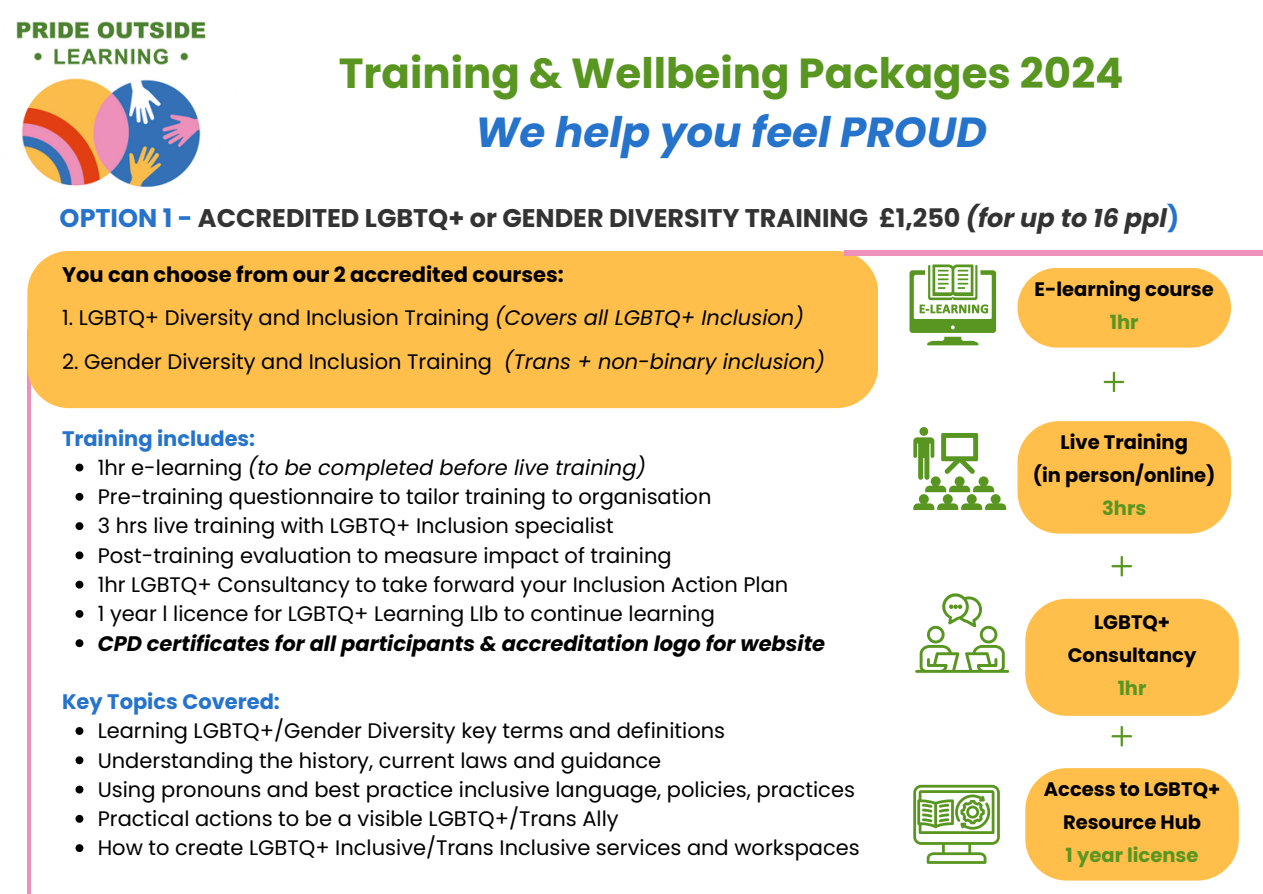
<style>
.page{position:relative;width:1263px;height:894px;background:#fff}
.page>*{position:absolute;margin:0;border:0;box-sizing:border-box;transform-origin:0 0}
.t1{font:700 42px/58.5px "Poppins";color:#599621;text-align:center}
.t2{font:700 25.5px "Poppins";color:#333}
.t3{font:21px "Poppins";color:#000}
.t4{font:italic 700 21px "Poppins";color:#000}
.t5{font:italic 21px "Poppins";color:#000}
.t6{font:700 21px "Poppins";color:#000}
.t7{font:700 21px "Poppins";color:#2673cc}
.t8{font:700 19.5px/32.7px "Poppins";color:#000;text-align:center}
.s1{font-style:italic;color:#2673cc}
.s2{color:#2673cc}
.s3{font-style:italic}
.s4{font-style:normal}
.s5{color:#599621}
</style>
<div class="page">
<hr style="left:27px;top:329px;width:4px;height:564px;background:#ed91ba">
<img style="left:16px;top:21px;width:190px;height:167px">
<div style="left:27px;top:251px;width:851px;height:157px;background:#ffbf4a"></div>
<svg style="left:909px;top:264px;width:87px;height:81px"></svg>
<svg style="left:1104px;top:371px;width:20px;height:21px"></svg>
<svg style="left:913px;top:427px;width:93px;height:83px"></svg>
<svg style="left:915px;top:593px;width:94px;height:79px"></svg>
<svg style="left:913px;top:784px;width:87px;height:79px"></svg>
<div style="left:1017px;top:268px;width:214px;height:79px;background:#ffbf4a;border-radius:40px"></div>
<svg style="left:1017px;top:421px;width:214px;height:112px;background:#ffc355"></svg>
<svg style="left:1025px;top:598px;width:214px;height:117px;background:#ffc356"></svg>
<svg style="left:1025px;top:768px;width:214px;height:112px;background:#ffc355"></svg>
<hr style="left:844px;top:251px;width:419px;height:4px;background:#ed91ba">
<svg style="left:1111px;top:555px;width:21px;height:21px"></svg>
<svg style="left:1111px;top:726px;width:21px;height:20px"></svg>
<svg style="left:76px;top:463px;width:7px;height:8px"></svg>
<svg style="left:76px;top:492px;width:7px;height:8px"></svg>
<svg style="left:76px;top:522px;width:7px;height:8px"></svg>
<svg style="left:76px;top:551px;width:7px;height:8px"></svg>
<svg style="left:76px;top:580px;width:7px;height:8px"></svg>
<svg style="left:76px;top:610px;width:7px;height:7px"></svg>
<svg style="left:76px;top:639px;width:7px;height:8px"></svg>
<svg style="left:76px;top:727px;width:7px;height:7px"></svg>
<svg style="left:76px;top:756px;width:7px;height:8px"></svg>
<svg style="left:76px;top:785px;width:7px;height:8px"></svg>
<svg style="left:76px;top:814px;width:7px;height:8px"></svg>
<svg style="left:76px;top:844px;width:7px;height:7px"></svg>
<h3 class="t1" style="left:339px;top:44px;width:786px">Training &amp; Wellbeing Packages 2024<br><span class="s1">We help you feel PROUD</span></h3>
<p class="t2" style="left:60px;top:200px;width:1121px"><span class="s2">OPTION 1 -</span> ACCREDITED LGBTQ+ or GENDER DIVERSITY TRAINING £1,250 <span class="s3">(for up to 16 ppl</span><span class="s2">)</span></p>
<p class="t6" style="left:62px;top:260px;width:503px">You can choose from our 2 accredited courses:</p>
<p class="t3" style="left:62px;top:303px;width:743px">1. LGBTQ+ Diversity and Inclusion Training <span class="s3">(Covers all LGBTQ+ Inclusion)</span></p>
<p class="t3" style="left:62px;top:346px;width:765px">2. Gender Diversity and Inclusion Training <span class="s3">(Trans + non-binary inclusion)</span></p>
<p class="t7" style="left:62px;top:423px;width:195px">Training includes:</p>
<p class="t5" style="left:98px;top:452px;width:550px"><span class="s4">1hr e-learning</span> (to be completed before live training)</p>
<p class="t3" style="left:98px;top:482px;width:615px">Pre-training questionnaire to tailor training to organisation</p>
<h3 class="t3" style="left:98px;top:511px;width:517px">3 hrs live training with LGBTQ+ Inclusion specialist</h3>
<p class="t3" style="left:98px;top:540px;width:575px">Post-training evaluation to measure impact of training</p>
<p class="t3" style="left:98px;top:569px;width:692px">1hr LGBTQ+ Consultancy to take forward your Inclusion Action Plan</p>
<h3 class="t3" style="left:98px;top:599px;width:619px">1 year l licence for LGBTQ+ Learning LIb to continue learning</h3>
<h3 class="t4" style="left:98px;top:628px;width:729px">CPD certificates for all participants &amp; accreditation logo for website</h3>
<p class="t7" style="left:62px;top:686px;width:219px">Key Topics Covered:</p>
<p class="t3" style="left:98px;top:716px;width:629px">Learning LGBTQ+/Gender Diversity key terms and definitions</p>
<p class="t3" style="left:98px;top:745px;width:565px">Understanding the history, current laws and guidance</p>
<p class="t3" style="left:98px;top:774px;width:759px">Using pronouns and best practice inclusive language, policies, practices</p>
<p class="t3" style="left:98px;top:803px;width:522px">Practical actions to be a visible LGBTQ+/Trans Ally</p>
<p class="t3" style="left:98px;top:833px;width:763px">How to create LGBTQ+ Inclusive/Trans Inclusive services and workspaces</p>
<h1 class="t8" style="left:1035px;top:273px;width:181px">E-learning course<br><span class="s5">1hr</span></h1>
<h2 class="t8" style="left:1033px;top:426px;width:184px">Live Training<br>(in person/online)<br><span class="s5">3hrs</span></h2>
<p class="t8" style="left:1068px;top:605px;width:130px">LGBTQ+<br>Consultancy<br><span class="s5">1hr</span></p>
<h3 class="t8" style="left:1044px;top:772px;width:178px">Access to LGBTQ+<br>Resource Hub<br><span class="s5">1 year license</span></h3>
</div>
